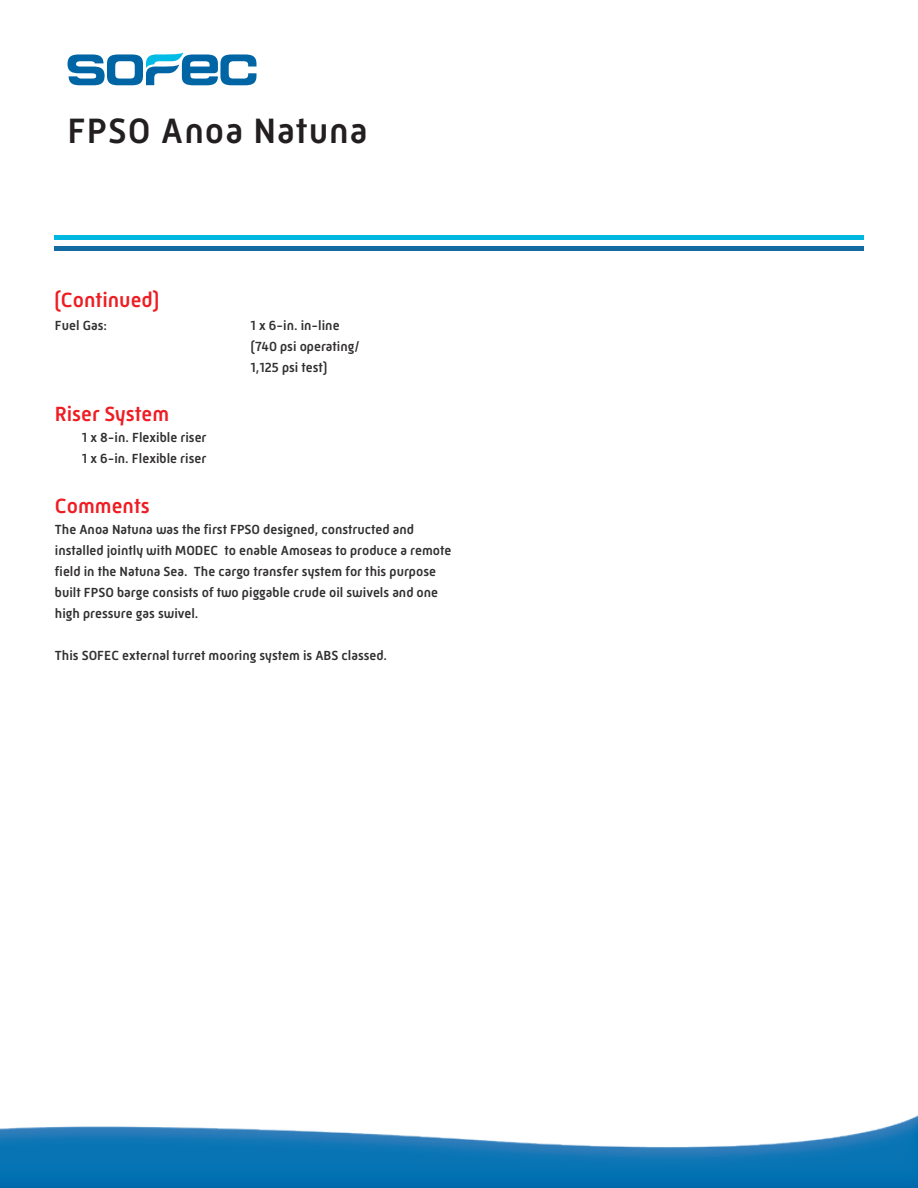
<style>
.page{position:relative;width:918px;height:1188px;background:#fff}
.page>*{position:absolute;margin:0;border:0;box-sizing:border-box;transform-origin:0 0}
.M32_MODEC_Headline2{font:500 36px "Mic 32 New";letter-spacing:.03em;color:#231f20}
.Scope{font:500 21px "Mic 32 New";color:#ee1d23}
._1Body_Text{font:500 13.5px/21px "Mic 32 New";color:#312f30}
</style>
<div class="page">
<div style="left:54px;top:235px;width:810px;height:5px;background:#00b7df"></div>
<hr style="left:54px;top:246px;width:810px;height:4px;background:#126aa0">
<img style="left:0;top:1115px;width:918px;height:73px">
<svg style="left:68px;top:52px;width:188px;height:33px"></svg>
<p class="M32_MODEC_Headline2" style="left:68px;top:110px;width:301px">FPSO Anoa Natuna</p>
<h2 class="Scope" style="left:54px;top:288px;width:107px">(Continued)</h2>
<p class="_1Body_Text" style="left:55px;top:315px;width:54px">Fuel Gas:</p>
<p class="_1Body_Text" style="left:251px;top:315px;width:90px">1 x 6-in. in-line</p>
<p class="_1Body_Text" style="left:251px;top:336px;width:111px">(740 psi operating/</p>
<p class="_1Body_Text" style="left:251px;top:357px;width:78px">1,125 psi test)</p>
<p class="Scope" style="left:55px;top:402px;width:116px">Riser System</p>
<p class="_1Body_Text" style="left:82px;top:427px;width:126px">1 x 8-in. Flexible riser</p>
<p class="_1Body_Text" style="left:82px;top:448px;width:126px">1 x 6-in. Flexible riser</p>
<p class="Scope" style="left:55px;top:494px;width:96px">Comments</p>
<p class="_1Body_Text" style="left:55px;top:519px;width:398px">The Anoa Natuna was the first FPSO designed, constructed and installed jointly with MODEC to enable Amoseas to produce a remote field in the Natuna Sea. The cargo transfer system for this purpose built FPSO barge consists of two piggable crude oil swivels and one high pressure gas swivel.</p>
<p class="_1Body_Text" style="left:55px;top:645px;width:334px">This SOFEC external turret mooring system is ABS classed.</p>
</div>
